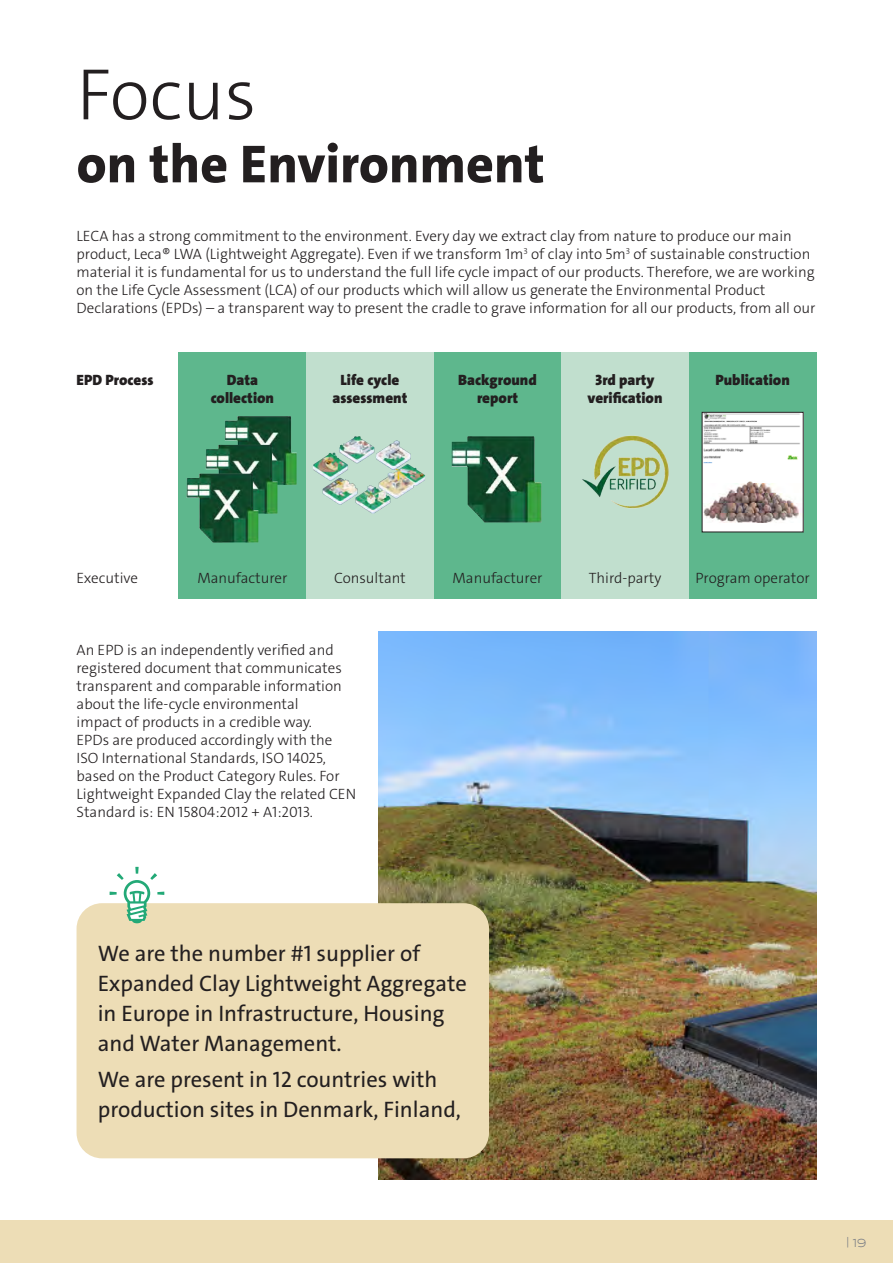
<style>
.page{position:relative;width:893px;height:1263px;background:#fff}
.page>*{position:absolute;margin:0;border:0;box-sizing:border-box;transform-origin:0 0}
.LECA_inside_headline{font:300 73.5px "The Sans C4 s";color:#231f20}
.LECA_inside_headline-2{font:800 54px "The Sans C4 s";color:#231f20}
.Did_you_know{font:22.5px/30px "The Sans C4 s";color:#231f20}
.LECA_inside_general{font:300 15px/18px "The Sans C4 s";color:#231f20}
.LECA_inside_general-2{font:900 15px/18px "The Sans C4 s";color:#231f20;text-align:center}
.t1{font:12px "Syncopate";color:#777b83}
.s1{font-size:10.5px}
</style>
<div class="page">
<img style="left:378px;top:631px;width:438px;height:548px">
<div style="left:434px;top:352px;width:127px;height:247px;background:#5eb78d"></div>
<div style="left:689px;top:352px;width:127px;height:247px;background:#5eb78d"></div>
<div style="left:179px;top:352px;width:127px;height:247px;background:#5eb78d"></div>
<div style="left:306px;top:352px;width:128px;height:247px;background:#c1dfce"></div>
<div style="left:561px;top:352px;width:128px;height:247px;background:#c1dfce"></div>
<img style="left:582px;top:435px;width:87px;height:74px">
<img style="left:704px;top:414px;width:97px;height:116px">
<img style="left:313px;top:436px;width:112px;height:78px">
<img style="left:225px;top:416px;width:72px;height:69px">
<img style="left:206px;top:445px;width:72px;height:69px">
<img style="left:452px;top:436px;width:89px;height:86px">
<img style="left:187px;top:474px;width:71px;height:68px">
<div style="left:77px;top:903px;width:412px;height:255px;background:#edddb6;border-radius:26px"></div>
<div style="left:0;top:1220px;width:893px;height:43px;background:#edddb6"></div>
<svg style="left:110px;top:903px;width:54px;height:18px"></svg>
<p class="LECA_inside_headline" style="left:77px;top:47px;width:181px">Focus</p>
<p class="LECA_inside_headline-2" style="left:77px;top:129px;width:470px">on the Environment</p>
<p class="LECA_inside_general" style="left:77px;top:227px;width:740px">LECA has a strong commitment to the environment. Every day we extract clay from nature to produce our main product, Leca® LWA (Lightweight Aggregate). Even if we transform 1m<sup>3</sup> of clay into 5m<sup>3</sup> of sustainable construction material it is fundamental for us to understand the full life cycle impact of our products. Therefore, we are working on the Life Cycle Assessment (LCA) of our products which will allow us generate the Environmental Product Declarations (EPDs) – a transparent way to present the cradle to grave information for all our products, from all our</p>
<p class="LECA_inside_general-2" style="left:77px;top:371px;width:79px">EPD Process</p>
<p class="LECA_inside_general-2" style="left:211px;top:371px;width:65px">Data collection</p>
<p class="LECA_inside_general-2" style="left:340px;top:371px;width:60px">Life cycle</p>
<p class="LECA_inside_general-2" style="left:333px;top:389px;width:76px">assessment</p>
<p class="LECA_inside_general-2" style="left:458px;top:371px;width:80px">Background report</p>
<p class="LECA_inside_general-2" style="left:588px;top:371px;width:76px">3rd party verification</p>
<p class="LECA_inside_general-2" style="left:715px;top:371px;width:76px">Publication</p>
<p class="LECA_inside_general" style="left:77px;top:569px;width:63px">Executive</p>
<p class="LECA_inside_general" style="left:197px;top:569px;width:91px">Manufacturer</p>
<p class="LECA_inside_general" style="left:334px;top:569px;width:73px">Consultant</p>
<p class="LECA_inside_general" style="left:453px;top:569px;width:91px">Manufacturer</p>
<p class="LECA_inside_general" style="left:589px;top:569px;width:74px">Third-party</p>
<p class="LECA_inside_general" style="left:695px;top:569px;width:116px">Program operator</p>
<p class="LECA_inside_general" style="left:77px;top:641px;width:281px">An EPD is an independently verified and registered document that communicates transparent and comparable information about the life-cycle environmental<br>impact of products in a credible way.<br>EPDs are produced accordingly with the ISO International Standards, ISO 14025, based on the Product Category Rules. For Lightweight Expanded Clay the related CEN Standard is: EN 15804:2012 + A1:2013.</p>
<p class="Did_you_know" style="left:98px;top:939px;width:370px">We are the number #1 supplier of<br>Expanded Clay Lightweight Aggregate in Europe in Infrastructure, Housing and Water Management.</p>
<p class="Did_you_know" style="left:98px;top:1065px;width:365px">We are present in 12 countries with production sites in Denmark, Finland,</p>
<p class="t1" style="left:846px;top:1236px;width:22px"><span class="s1">|</span> 19</p>
</div>
